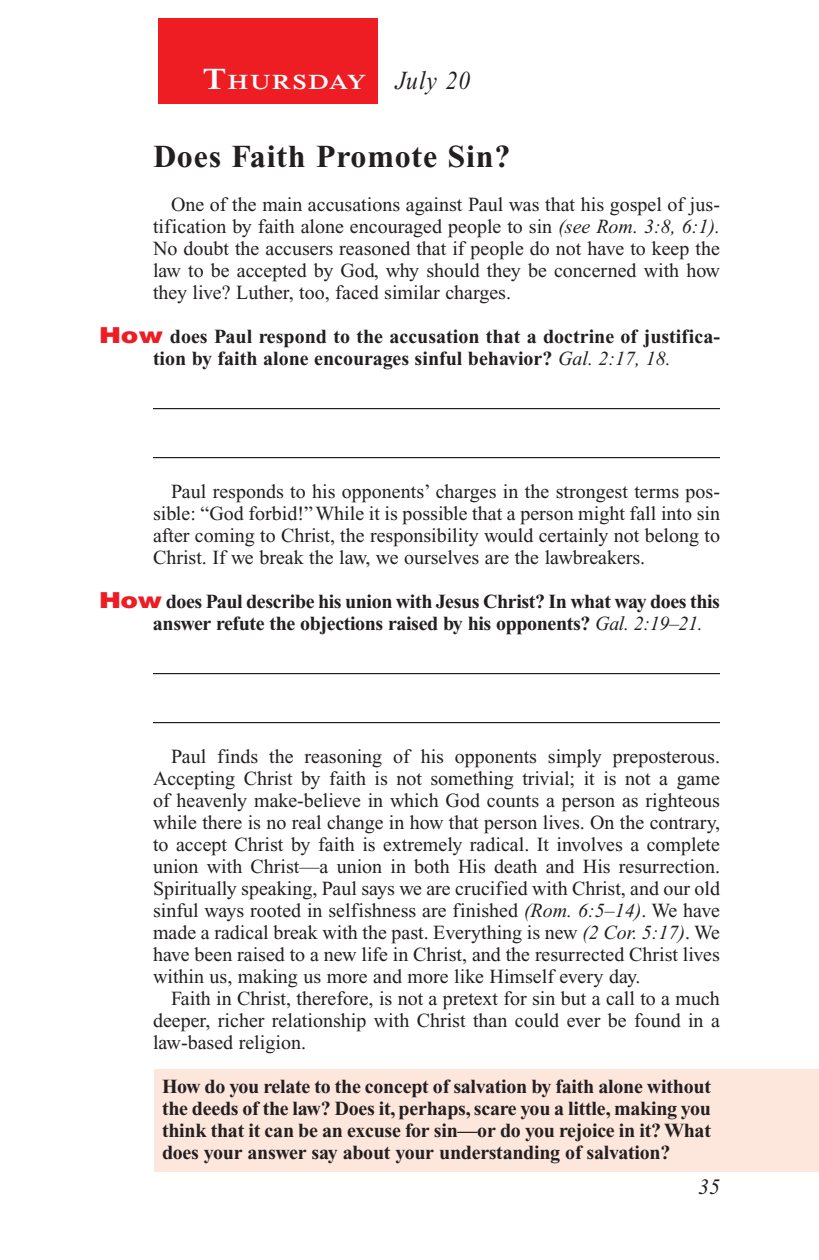
<style>
.page{position:relative;width:819px;height:1260px;background:#fff}
.page>*{position:absolute;margin:0;border:0;box-sizing:border-box;transform-origin:0 0}
.Head{font:700 32px "Times New Roman PS Std";letter-spacing:.025em;color:#231f20}
.Lesson_Dates{font:italic 26px "Times New Roman PS Std";letter-spacing:.045em;color:#231f20;scale:.9 1}
.t1{font:italic 22px "Times New Roman PS Std";color:#231f20}
.Daily_Header{font:600 21px "Times NRMT Std";letter-spacing:.07em;color:#fff;scale:1.1 1}
.Body{font:20px/22px "Times New Roman PS Std";color:#231f20;text-align:justify}
.x-screened_box-text{font:700 20px/22px "Times New Roman PS Std";letter-spacing:-.015em;color:#231f20;text-align:justify}
.Question{font:700 20px/22px "Times New Roman PS Std";letter-spacing:-.02em;color:#231f20}
.Question-2{font:700 20px/22px "Times New Roman PS Std";color:#231f20;text-align:center}
.s1{font-size:30px}
.s2{font-style:italic}
.s3{font-family:"Helvetica LT Std";font-weight:900;font-size:22px;color:#ee1d23}
.s4{font-weight:400;font-style:italic}
</style>
<div class="page">
<div style="left:158px;top:18px;width:220px;height:86px;background:#ee1d23"></div>
<div style="left:155px;top:1070px;width:664px;height:102px;background:#fde7dc"></div>
<hr style="left:153px;top:408px;width:567px;height:1px;background:#231f20">
<hr style="left:153px;top:457px;width:567px;height:1px;background:#231f20">
<hr style="left:153px;top:673px;width:567px;height:1px;background:#231f20">
<hr style="left:153px;top:722px;width:567px;height:1px;background:#231f20">
<p class="Daily_Header" style="left:203px;top:70px;width:150px"><span class="s1">T</span>HURSDAY</p>
<p class="Lesson_Dates" style="left:396px;top:66px;width:85px">July 20</p>
<p class="Head" style="left:153px;top:138px;width:359px">Does Faith Promote Sin?</p>
<p class="Body" style="left:153px;top:193px;width:569px;text-indent:18px">One of the main accusations against Paul was that his gospel of jus&shy;tification by faith alone encouraged people to sin <span class="s2">(see Rom. 3:8, 6:1).<br></span>No doubt the accusers reasoned that if people do not have to keep the law to be accepted by God, why should they be concerned with how they live? Luther, too, faced similar charges.</p>
<p class="Question-2" style="left:99px;top:325px;width:623px"><span class="s3">How</span> does Paul respond to the accusation that a doctrine of justifica&shy;tion by faith alone encourages sinful behavior? <span class="s4">Gal. 2:17, 18.</span></p>
<p class="Body" style="left:153px;top:480px;width:569px;text-indent:18px">Paul responds to his opponents’ charges in the strongest terms pos&shy;sible: “God forbid!” While it is possible that a person might fall into sin after coming to Christ, the responsibility would certainly not belong to Christ. If we break the law, we ourselves are the lawbreakers.</p>
<p class="Question" style="left:153px;top:590px;width:569px;text-indent:-54px"><span class="s3">How</span> does Paul describe his union with Jesus Christ? In what way does this answer refute the objections raised by his opponents? <span class="s4">Gal. 2:19–21.</span></p>
<p class="Body" style="left:153px;top:745px;width:569px;text-indent:18px">Paul finds the reasoning of his opponents simply preposterous.<br>Accepting Christ by faith is not something trivial; it is not a game of heavenly make-believe in which God counts a person as righteous while there is no real change in how that person lives. On the contrary, to accept Christ by faith is extremely radical. It involves a complete union with Christ—a union in both His death and His resurrection.<br>Spiritually speaking, Paul says we are crucified with Christ, and our old sinful ways rooted in selfishness are finished <span class="s2">(Rom. 6:5–14)</span>. We have made a radical break with the past. Everything is new <span class="s2">(2 Cor. 5:17)</span>. We have been raised to a new life in Christ, and the resurrected Christ lives within us, making us more and more like Himself every day.</p>
<p class="Body" style="left:153px;top:987px;width:568px;text-indent:18px">Faith in Christ, therefore, is not a pretext for sin but a call to a much deeper, richer relationship with Christ than could ever be found in a law-based religion.</p>
<p class="x-screened_box-text" style="left:162px;top:1075px;width:551px">How do you relate to the concept of salvation by faith alone without the deeds of the law? Does it, perhaps, scare you a little, making you think that it can be an excuse for sin—or do you rejoice in it? What does your answer say about your understanding of salvation?</p>
<p class="t1" style="left:698px;top:1175px;width:23px">35</p>
</div>
